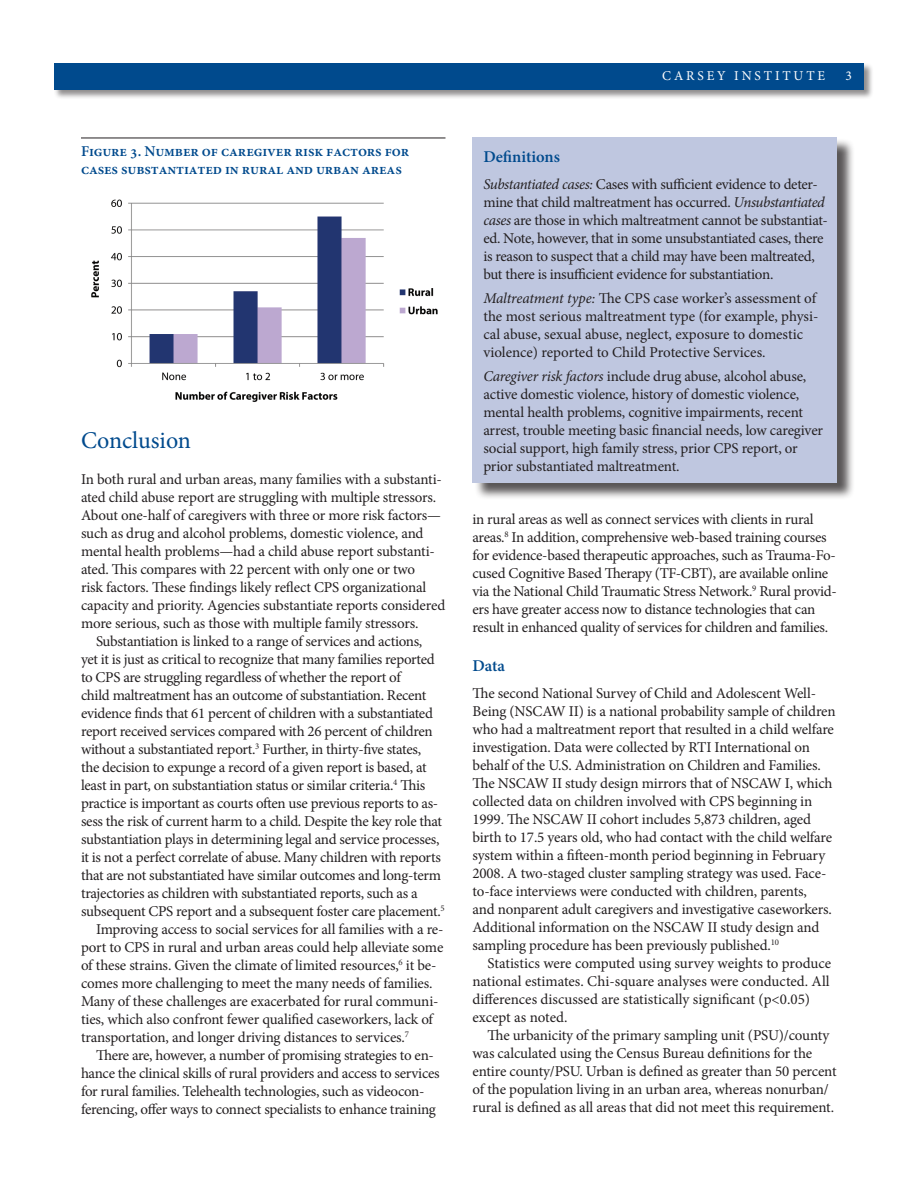
<style>
.page{position:relative;width:918px;height:1188px;background:#fff}
.page>*{position:absolute;margin:0;border:0;box-sizing:border-box;transform-origin:0 0}
.Head_2_16_18{font:24px "Minion Pro";letter-spacing:-.005em;color:#004a8d}
.Head_3_semibold_11_1{font:600 16.5px "Minion Pro";color:#004a8d}
.Text_A_Main_Indent_1{font:15px/18px "Minion Pro";letter-spacing:-.02em;color:#231f20}
.Text_A_Main_No_Inden{font:15px/18px "Minion Pro";letter-spacing:-.01em;color:#231f20}
.Text_A_Main_Indent_1-2{font:15px/18px "Minion Pro";color:#231f20}
.Figure_Table_Titles{font:600 15px/18px "Minion Pro";letter-spacing:-.01em;color:#004a8d}
.t1{font:13.5px "Minion Pro";letter-spacing:.21em;color:#fff}
.s1{font-style:italic}
</style>
<div class="page">
<hr style="left:81px;top:138px;width:365px;height:1px;background:#231f20">
<img style="left:91px;top:199px;width:347px;height:203px">
<div style="left:474px;top:138px;width:381px;height:363px;background:#231f20;opacity:.75"></div>
<div style="left:472px;top:137px;width:365px;height:346px;background:#bfc7e0"></div>
<div style="left:53px;top:62px;width:821px;height:38px;background:#231f20;opacity:.5"></div>
<div style="left:54px;top:63px;width:810px;height:27px;background:#004a8d"></div>
<p class="Figure_Table_Titles" style="left:81px;top:142px;width:330px">Figure 3. Number of caregiver risk factors for cases substantiated in rural and urban areas</p>
<p class="Head_2_16_18" style="left:81px;top:424px;width:112px">Conclusion</p>
<p class="Text_A_Main_No_Inden" style="left:81px;top:470px;width:366px">In both rural and urban areas, many families with a substanti&shy;ated child abuse report are struggling with multiple stressors.<br>About one-half of caregivers with three or more risk factors— such as drug and alcohol problems, domestic violence, and mental health problems—had a child abuse report substanti&shy;ated. This compares with 22 percent with only one or two<br>risk factors. These findings likely reflect CPS organizational capacity and priority. Agencies substantiate reports considered more serious, such as those with multiple family stressors.</p>
<p class="Text_A_Main_Indent_1" style="left:81px;top:632px;width:365px;text-indent:15px">Substantiation is linked to a range of services and actions,<br>yet it is just as critical to recognize that many families reported to CPS are struggling regardless of whether the report of<br>child maltreatment has an outcome of substantiation. Recent evidence finds that 61 percent of children with a substantiated report received services compared with 26 percent of children without a substantiated report.<sup>3</sup> Further, in thirty-five states,<br>the decision to expunge a record of a given report is based, at least in part, on substantiation status or similar criteria.<sup>4</sup> This practice is important as courts often use previous reports to as&shy;sess the risk of current harm to a child. Despite the key role that substantiation plays in determining legal and service processes, it is not a perfect correlate of abuse. Many children with reports that are not substantiated have similar outcomes and long-term trajectories as children with substantiated reports, such as a subsequent CPS report and a subsequent foster care placement.<sup>5</sup></p>
<p class="Text_A_Main_Indent_1" style="left:81px;top:920px;width:364px;text-indent:15px">Improving access to social services for all families with a re&shy;port to CPS in rural and urban areas could help alleviate some of these strains. Given the climate of limited resources,<sup>6</sup> it be&shy;comes more challenging to meet the many needs of families.<br>Many of these challenges are exacerbated for rural communi&shy;ties, which also confront fewer qualified caseworkers, lack of transportation, and longer driving distances to services.<sup>7</sup></p>
<p class="Text_A_Main_Indent_1" style="left:81px;top:1046px;width:360px;text-indent:15px">There are, however, a number of promising strategies to en&shy;hance the clinical skills of rural providers and access to services for rural families. Telehealth technologies, such as videocon&shy;ferencing, offer ways to connect specialists to enhance training</p>
<p class="t1" style="left:662px;top:67px;width:164px">CARSEY INSTITUTE</p>
<p class="t1" style="left:846px;top:67px;width:8px">3</p>
<p class="Head_3_semibold_11_1" style="left:483px;top:145px;width:78px">Definitions</p>
<p class="Text_A_Main_No_Inden" style="left:483px;top:175px;width:346px"><span class="s1">Substantiated cases:</span> Cases with sufficient evidence to deter&shy;mine that child maltreatment has occurred. <span class="s1">Unsubstantiated cases</span> are those in which maltreatment cannot be substantiat&shy;ed. Note, however, that in some unsubstantiated cases, there is reason to suspect that a child may have been maltreated, but there is insufficient evidence for substantiation.</p>
<p class="Text_A_Main_No_Inden" style="left:483px;top:289px;width:337px"><span class="s1">Maltreatment type:</span> The CPS case worker’s assessment of the most serious maltreatment type (for example, physi&shy;cal abuse, sexual abuse, neglect, exposure to domestic violence) reported to Child Protective Services.</p>
<p class="Text_A_Main_No_Inden" style="left:483px;top:367px;width:341px"><span class="s1">Caregiver risk factors</span> include drug abuse, alcohol abuse, active domestic violence, history of domestic violence, mental health problems, cognitive impairments, recent arrest, trouble meeting basic financial needs, low caregiver social support, high family stress, prior CPS report, or prior substantiated maltreatment.</p>
<p class="Text_A_Main_Indent_1" style="left:472px;top:510px;width:366px">in rural areas as well as connect services with clients in rural areas.<sup>8</sup> In addition, comprehensive web-based training courses for evidence-based therapeutic approaches, such as Trauma-Fo&shy;cused Cognitive Based Therapy (TF-CBT), are available online via the National Child Traumatic Stress Network.<sup>9</sup> Rural provid&shy;ers have greater access now to distance technologies that can result in enhanced quality of services for children and families.</p>
<p class="Head_3_semibold_11_1" style="left:472px;top:655px;width:34px">Data</p>
<p class="Text_A_Main_No_Inden" style="left:472px;top:685px;width:365px">The second National Survey of Child and Adolescent Well-Being (NSCAW II) is a national probability sample of children who had a maltreatment report that resulted in a child welfare investigation. Data were collected by RTI International on behalf of the U.S. Administration on Children and Families.<br>The NSCAW II study design mirrors that of NSCAW I, which collected data on children involved with CPS beginning in 1999. The NSCAW II cohort includes 5,873 children, aged birth to 17.5 years old, who had contact with the child welfare system within a fifteen-month period beginning in February 2008. A two-staged cluster sampling strategy was used. Face&shy;to-face interviews were conducted with children, parents,<br>and nonparent adult caregivers and investigative caseworkers.<br>Additional information on the NSCAW II study design and sampling procedure has been previously published.<sup>10</sup></p>
<p class="Text_A_Main_Indent_1-2" style="left:472px;top:955px;width:360px;text-indent:15px">Statistics were computed using survey weights to produce national estimates. Chi-square analyses were conducted. All differences discussed are statistically significant (p&lt;0.05) except as noted.</p>
<p class="Text_A_Main_Indent_1" style="left:472px;top:1027px;width:366px;text-indent:15px">The urbanicity of the primary sampling unit (PSU)/county was calculated using the Census Bureau definitions for the entire county/PSU. Urban is defined as greater than 50 percent of the population living in an urban area, whereas nonurban/ rural is defined as all areas that did not meet this requirement.</p>
</div>
